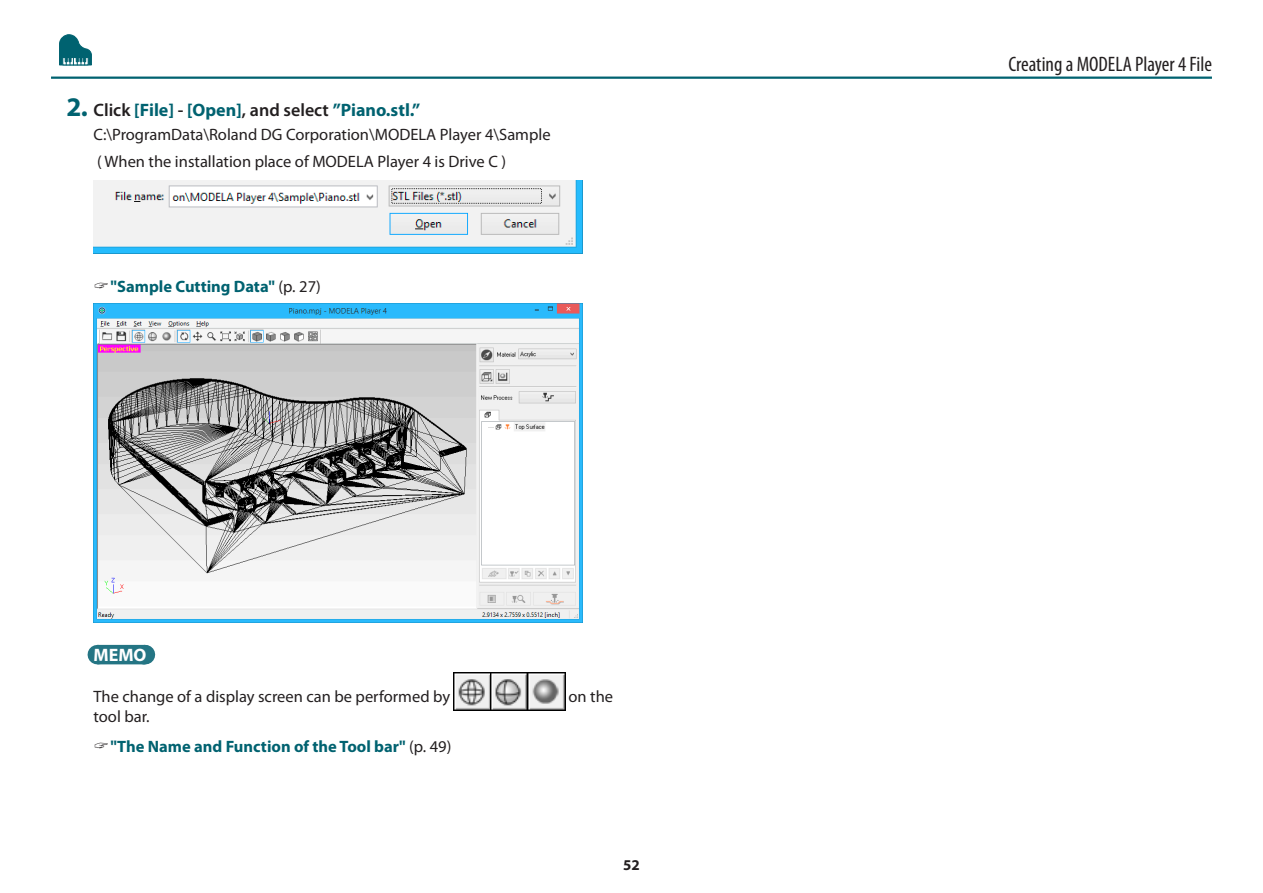
<style>
.page{position:relative;width:1263px;height:893px;background:#fff}
.page>*{position:absolute;margin:0;border:0;box-sizing:border-box;transform-origin:0 0}
.t1{font:condensed 21px "Myriad Pro";color:#231f20}
.t2{font:700 18px "Myriad Pro";color:#006270}
.t3{font:700 18px "Myriad Pro";color:#fff}
.t4{font:16.5px/26.2px "Myriad Pro";color:#231f20}
.t5{font:700 16.5px/30.5px "Myriad Pro";color:#006270}
.t6{font:700 15px "Myriad Pro";color:#231f20}
.s1{font-size:27px}
.s2{font-weight:600;color:#231f20}
.s3{font-weight:400;color:#231f20}
</style>
<div class="page">
<hr style="left:51px;top:77px;width:1161px;height:2px;background:#006270">
<svg style="left:59px;top:34px;width:33px;height:31px"></svg>
<div style="left:97px;top:645px;width:47px;height:19px;background:#247584"></div>
<svg style="left:144px;top:645px;width:1px;height:19px"></svg>
<img style="left:94px;top:180px;width:489px;height:74px">
<img style="left:94px;top:303px;width:489px;height:319px">
<img style="left:454px;top:673px;width:111px;height:37px">
<p class="t2" style="left:67px;top:98px;width:355px"><span class="s1">2.</span> <span class="s2">Click</span> [File] <span class="s2">-</span> [Open]<span class="s2">, and select</span> ”Piano.stl.”</p>
<p class="t4" style="left:94px;top:121px;width:458px">C:\ProgramData\Roland DG Corporation\MODELA Player 4\Sample ( When the installation place of MODELA Player 4 is Drive C )</p>
<p class="t5" style="left:111px;top:270px;width:212px">"Sample Cutting Data" <span class="s3">(p. 27)</span></p>
<p class="t3" style="left:94px;top:643px;width:54px">MEMO</p>
<p class="t4" style="left:94px;top:683px;width:358px">The change of a display screen can be performed by</p>
<p class="t4" style="left:568px;top:683px;width:46px">on the</p>
<p class="t5" style="left:111px;top:701px;width:342px;text-indent:-17px"><span class="s3">tool bar.<br></span>"The Name and Function of the Tool bar" <span class="s3">(p. 49)</span></p>
<p class="t6" style="left:623px;top:855px;width:18px">52</p>
<p class="t1" style="left:1008px;top:51px;width:205px">Creating a MODELA Player 4 File</p>
</div>
